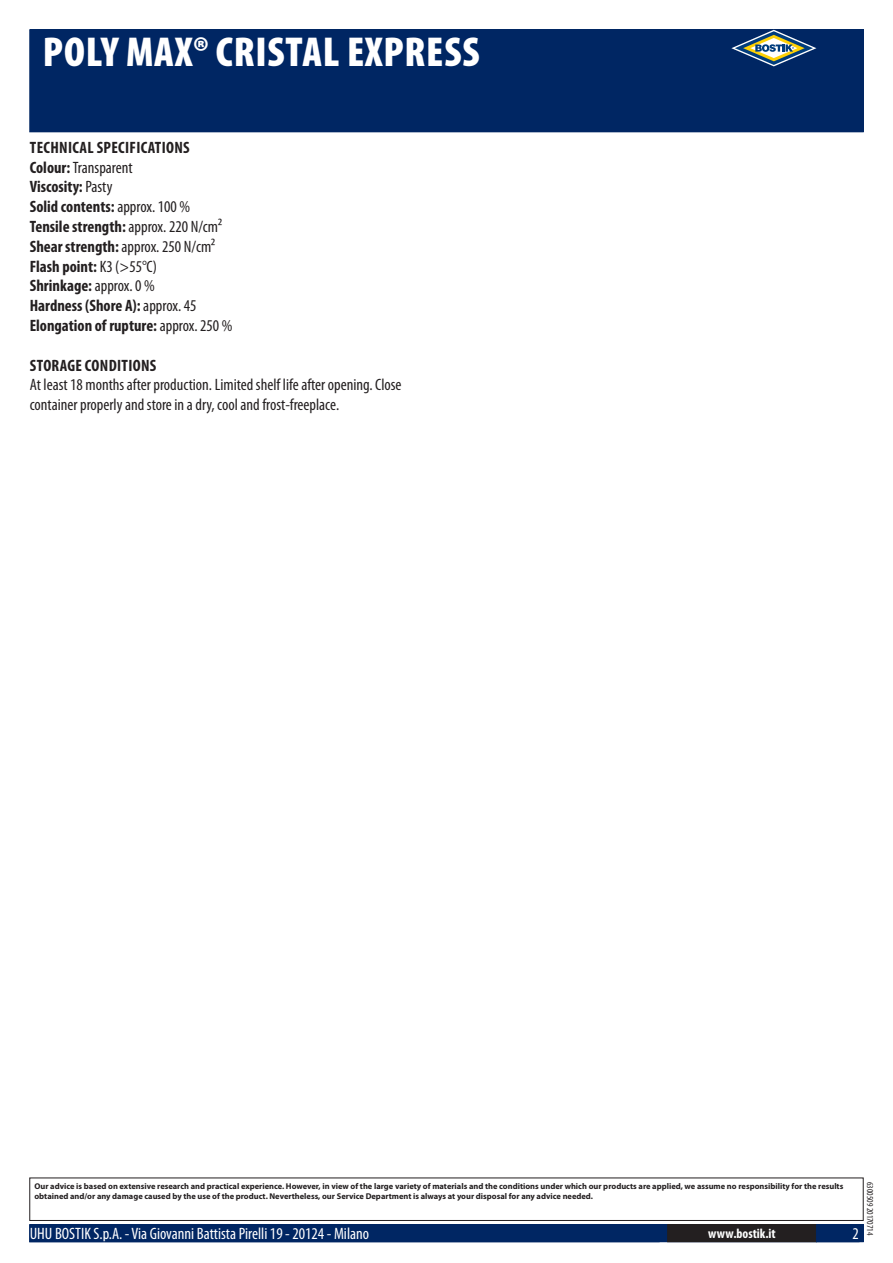
<style>
.page{position:relative;width:893px;height:1263px;background:#fff}
.page>*{position:absolute;margin:0;border:0;box-sizing:border-box;transform-origin:0 0}
.PageHeader{font:900 condensed 42px "Myriad Pro";letter-spacing:.02em;color:#fff}
.Regular{font:700 condensed 16.5px "Myriad Pro";letter-spacing:.02em;color:#231f20}
.Regular-2{font:condensed 16.5px/19.8px "Myriad Pro";color:#231f20}
.ContactData{font:condensed 16.5px "Myriad Pro";color:#fff}
.URL{font:700 condensed 13.5px "Myriad Pro";color:#fff}
.Revisie{font:condensed 9px "Myriad Pro";color:#231f20}
.Disclaimer{font:700 8.4px/10.1px "Myriad Pro";color:#231f20}
.s1{font-weight:700}
.s2{font-weight:400}
</style>
<div class="page">
<div style="left:30px;top:30px;width:833px;height:102px;background:#002663"></div>
<svg style="left:731px;top:30px;width:85px;height:36px"></svg>
<div style="left:29px;top:1177px;width:835px;height:44px;border:1px solid #231f20"></div>
<div style="left:30px;top:1225px;width:833px;height:17px;background:#002663"></div>
<div style="left:29px;top:1224px;width:835px;height:18px;border:1px solid #002663"></div>
<div style="left:668px;top:1225px;width:148px;height:17px;background:#231f20"></div>
<div style="left:667px;top:1224px;width:150px;height:18px;border:1px solid #231f20"></div>
<p class="PageHeader" style="left:43px;top:25px;width:438px">POLY MAX® CRISTAL EXPRESS</p>
<p class="Regular" style="left:30px;top:137px;width:8px">Tech</p>
<p class="Regular" style="left:59px;top:137px;width:132px">nical specifications</p>
<p class="Regular-2" style="left:30px;top:157px;width:104px"><span class="s1">Colour:</span> Transparent</p>
<p class="Regular" style="left:30px;top:176px;width:84px">Viscosity: <span class="s2">Pasty</span></p>
<p class="Regular" style="left:30px;top:196px;width:162px">Solid contents: <span class="s2">approx. 1 00 %</span></p>
<p class="Regular" style="left:30px;top:216px;width:194px">Tensile strength: <span class="s2">approx. 220 N/cm²</span></p>
<p class="Regular-2" style="left:30px;top:236px;width:187px"><span class="s1">Shear strength:</span> approx. 250 N/cm²</p>
<p class="Regular" style="left:30px;top:256px;width:129px">Flash point: <span class="s2">K3 (&gt;55°C)</span></p>
<p class="Regular" style="left:30px;top:275px;width:127px">Shrinkage: <span class="s2">approx. 0 %</span></p>
<p class="Regular" style="left:30px;top:295px;width:168px">Hardness (Shore A): <span class="s2">approx. 45</span></p>
<p class="Regular" style="left:30px;top:315px;width:204px">Elongation of rupture: <span class="s2">approx. 250 %</span></p>
<p class="Regular" style="left:30px;top:355px;width:128px">Storage conditions</p>
<p class="Regular-2" style="left:30px;top:375px;width:373px">At least 1 8 months after production. Limited shelf life after opening. Close container properly and store in a dry, cool and frost-freeplace.</p>
<p class="Disclaimer" style="left:34px;top:1181px;width:810px">Our advice is based on extensive research and practical experience. However, in view of the large variety of materials and the conditions under which our products are applied, we assume no responsibility for the results obtained and/or any damage caused by the use of the product. Nevertheless, our Service Department is always at your disposal for any advice needed.</p>
<p class="ContactData" style="left:30px;top:1224px;width:341px">UHU BOSTIK S.p.A. - Via Giovanni Battista Pirelli 1 9 - 201 24 - Milano</p>
<p class="URL" style="left:708px;top:1225px;width:69px">www.bostik.it</p>
<p class="Revisie" style="left:875px;top:1182px;width:55px;rotate:90deg">6300509 201 7071 4</p>
</div>
